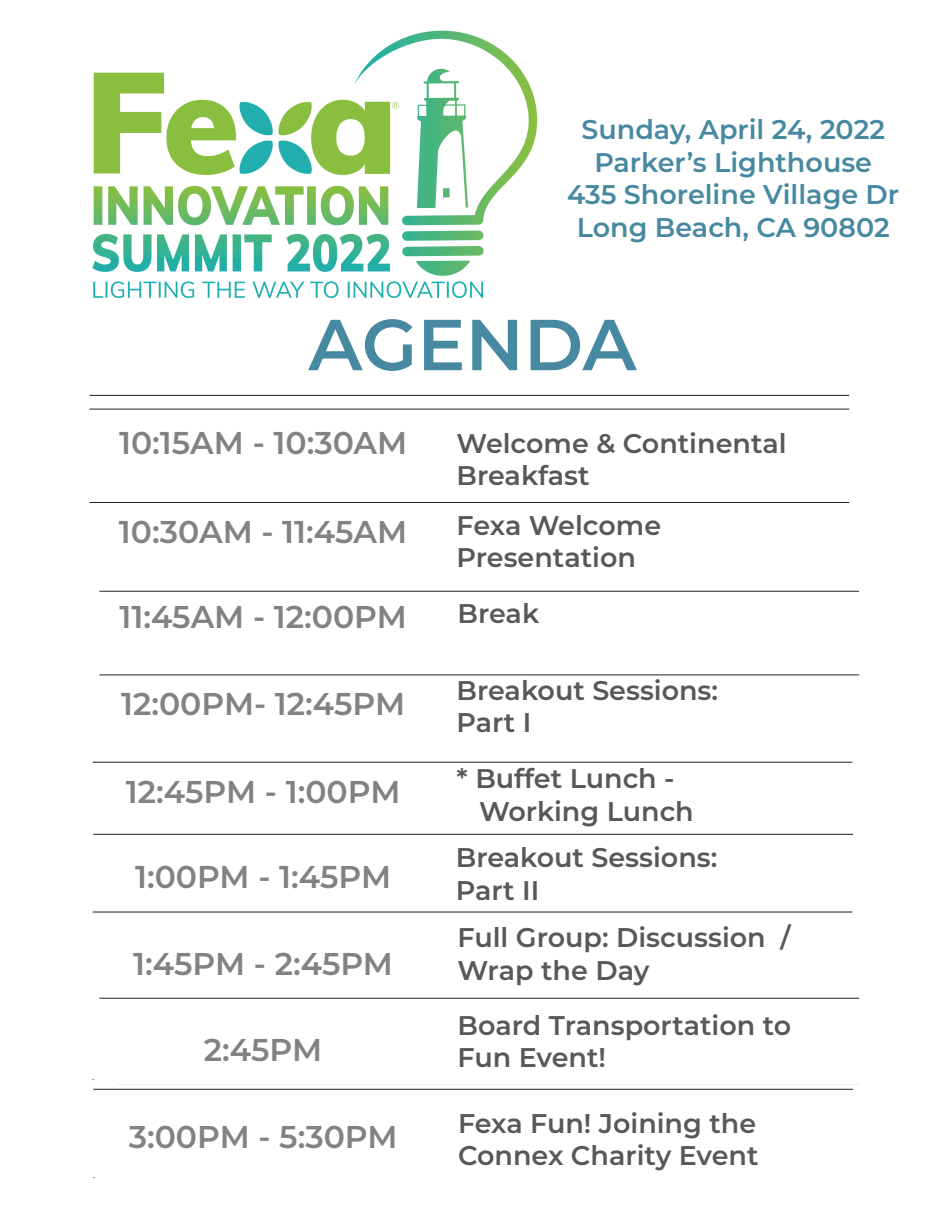
<style>
.page{position:relative;width:945px;height:1215px;background:#fff}
.page>*{position:absolute;margin:0;border:0;box-sizing:border-box;transform-origin:0 0}
.t1{font:600 72px "Montserrat";color:#4789a0}
.t2{font:600 31.5px "Montserrat";color:#808285}
.t3{font:600 27px/32.4px "Montserrat";color:#57585a}
.t4{font:600 27px/32.4px "Montserrat";color:#4789a0;text-align:center}
</style>
<div class="page">
<img style="left:92px;top:30px;width:446px;height:268px">
<hr style="left:90px;top:502px;width:759px;height:1px;background:#231f20">
<hr style="left:90px;top:395px;width:759px;height:1px;background:#231f20">
<hr style="left:90px;top:409px;width:759px;height:1px;background:#231f20">
<hr style="left:99px;top:591px;width:760px;height:1px;background:#231f20">
<hr style="left:99px;top:675px;width:760px;height:1px;background:#231f20">
<hr style="left:93px;top:762px;width:759px;height:1px;background:#231f20">
<hr style="left:93px;top:834px;width:760px;height:1px;background:#231f20">
<hr style="left:93px;top:912px;width:759px;height:1px;background:#231f20">
<hr style="left:99px;top:998px;width:760px;height:1px;background:#231f20">
<hr style="left:93px;top:1089px;width:760px;height:1px;background:#231f20">
<p class="t4" style="left:567px;top:112px;width:334px">Sunday, April 24, 2022<br>Parker’s Lighthouse<br>435 Shoreline Village Dr<br>Long Beach, CA 90802</p>
<h1 class="t1" style="left:308px;top:294px;width:330px">AGENDA</h1>
<p class="t2" style="left:119px;top:421px;width:290px">10:15AM - 10:30AM</p>
<p class="t2" style="left:119px;top:509px;width:290px">10:30AM - 11:45AM</p>
<p class="t2" style="left:119px;top:594px;width:289px">11:45AM - 12:00PM</p>
<p class="t2" style="left:121px;top:682px;width:286px">12:00PM- 12:45PM</p>
<p class="t2" style="left:126px;top:770px;width:276px">12:45PM - 1:00PM</p>
<p class="t2" style="left:135px;top:854px;width:258px">1:00PM - 1:45PM</p>
<p class="t2" style="left:133px;top:941px;width:261px">1:45PM - 2:45PM</p>
<p class="t2" style="left:204px;top:1028px;width:120px">2:45PM</p>
<p class="t2" style="left:129px;top:1115px;width:270px">3:00PM - 5:30PM</p>
<p class="t3" style="left:457px;top:426px;width:332px">Welcome &amp; Continental<br>Breakfast</p>
<p class="t3" style="left:457px;top:508px;width:206px">Fexa Welcome<br>Presentation</p>
<p class="t3" style="left:458px;top:596px;width:83px">Break</p>
<p class="t3" style="left:457px;top:673px;width:263px">Breakout Sessions:<br>Part I</p>
<p class="t3" style="left:479px;top:761px;width:216px;text-indent:-22px">* Buffet Lunch -<br>Working Lunch</p>
<p class="t3" style="left:456px;top:840px;width:263px">Breakout Sessions:<br>Part II</p>
<p class="t3" style="left:458px;top:920px;width:335px">Full Group: Discussion /<br>Wrap the Day</p>
<p class="t3" style="left:458px;top:1008px;width:335px">Board Transportation to<br>Fun Event!</p>
<p class="t3" style="left:458px;top:1106px;width:302px">Fexa Fun! Joining the<br>Connex Charity Event</p>
</div>
